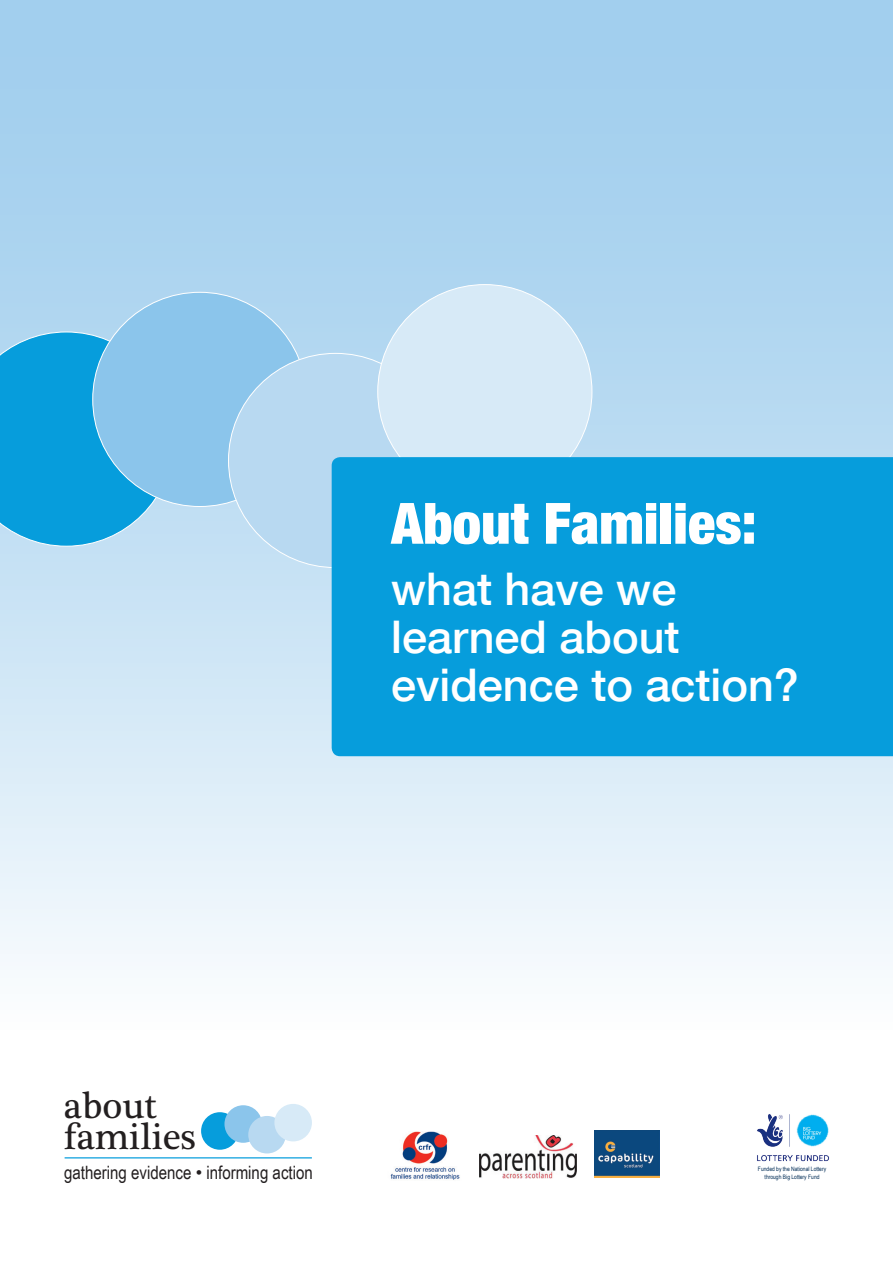
<style>
.page{position:relative;width:893px;height:1263px;background:#fff}
.page>*{position:absolute;margin:0;border:0;box-sizing:border-box;transform-origin:0 0}
.t1{font:900 condensed 57px "Helvetica Neue";color:#fff}
.t2{font:500 45px/48px "Helvetica Neue";color:#fff}
.t3{font:38.55px/30.9px "Plantagenet Cherokee";color:#231f20}
.t4{font:18.45px "Arial Narrow";color:#231f20}
.t5{font:6.15px/7.9px "Arial Narrow";color:#002c55;text-align:center}
.s1{font-family:"Arial"}
</style>
<div class="page">
<div style="left:0;top:0;width:893px;height:1030px;background:linear-gradient(to bottom,#97c9ec,#f5fafd)"></div>
<div style="left:201px;top:1112px;width:38px;height:38px;background:#069ddc;border-radius:50%"></div>
<hr style="left:65px;top:1157px;width:247px;height:1px;background:#069ddc">
<div style="left:224px;top:1105px;width:38px;height:38px;background:#8bc5eb;border-radius:50%"></div>
<div style="left:248px;top:1116px;width:38px;height:37px;background:#b8d9f1;border-radius:50%"></div>
<div style="left:274px;top:1104px;width:38px;height:37px;background:#d7eaf7;border-radius:50%"></div>
<img style="left:757px;top:1114px;width:72px;height:48px">
<img style="left:594px;top:1130px;width:66px;height:47px">
<img style="left:480px;top:1136px;width:96px;height:43px">
<img style="left:390px;top:1131px;width:70px;height:49px">
<svg style="left:0;top:332px;width:174px;height:215px;background:#20a6df"></svg>
<div style="left:93px;top:292px;width:214px;height:214px;background:#8bc5eb;border-radius:50%"></div>
<div style="left:228px;top:353px;width:215px;height:215px;background:#b8d9f1;border-radius:50%"></div>
<div style="left:378px;top:285px;width:214px;height:214px;background:#d7eaf7;border-radius:50%"></div>
<div style="left:332px;top:457px;width:561px;height:299px;background:#069ddc"></div>
<h1 class="t1" style="left:391px;top:476px;width:367px">About Families:</h1>
<h2 class="t2" style="left:391px;top:562px;width:409px">what have we learned about evidence to action?</h2>
<h3 class="t3" style="left:64px;top:1091px;width:133px">about families</h3>
<h3 class="t4" style="left:64px;top:1161px;width:250px">gathering evidence <span class="s1">•</span> informing action</h3>
<p class="t5" style="left:758px;top:1164px;width:70px">Funded by the National Lottery through Big Lottery Fund</p>
</div>
